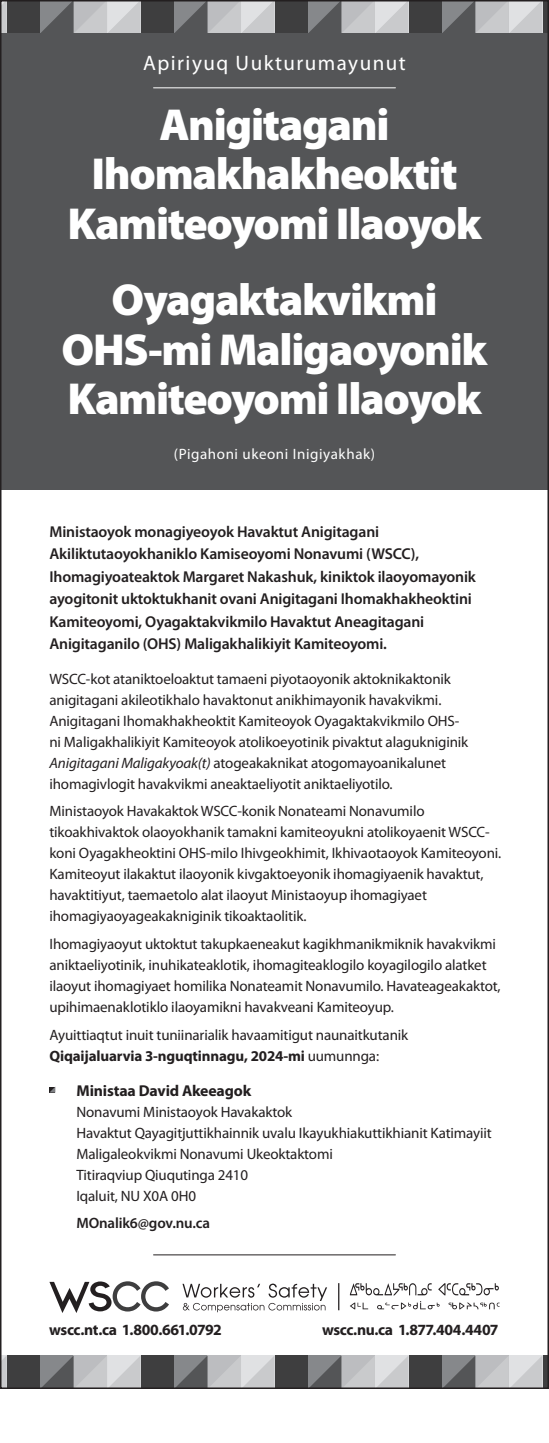
<style>
.page{position:relative;width:549px;height:1443px;background:#fff}
.page>*{position:absolute;margin:0;border:0;box-sizing:border-box;transform-origin:0 0}
.t1{font:900 45px/49.5px "Myriad Pro";letter-spacing:-.03em;color:#fff;text-align:center}
.t2{font:21px "Myriad Pro";letter-spacing:.07em;color:#fff}
.t3{font:600 15.75px/22.5px "Myriad Pro";letter-spacing:-.01em;color:#231f20}
.t4{font:700 15.75px "Myriad Pro";letter-spacing:-.01em;color:#231f20}
.t5{font:700 15.6px "Myriad Pro";letter-spacing:-.03em;color:#231f20}
.t6{font:15px/21px "Myriad Pro";letter-spacing:-.01em;color:#231f20}
.t7{font:15px "Myriad Pro";letter-spacing:.04em;color:#fff}
.t8{font:600 15px "Myriad Pro";letter-spacing:-.01em;color:#231f20}
.s1{font-style:italic}
.s2{font-weight:700}
</style>
<div class="page">
<div style="left:7px;top:0;width:33px;height:33px;background:#3e3e3f"></div>
<div style="left:141px;top:0;width:33px;height:33px;background:#3e3e3f"></div>
<div style="left:274px;top:0;width:34px;height:33px;background:#3e3e3f"></div>
<div style="left:408px;top:0;width:34px;height:33px;background:#3e3e3f"></div>
<svg style="left:542px;top:0;width:7px;height:33px"></svg>
<svg style="left:40px;top:3px;width:101px;height:30px;background:#abacae"></svg>
<svg style="left:3px;top:3px;width:4px;height:30px"></svg>
<svg style="left:174px;top:3px;width:100px;height:30px;background:#abacae"></svg>
<svg style="left:308px;top:3px;width:100px;height:30px;background:#abacae"></svg>
<svg style="left:442px;top:3px;width:100px;height:30px;background:#abacae"></svg>
<div style="left:7px;top:1355px;width:33px;height:34px;background:#3e3e3f"></div>
<div style="left:141px;top:1355px;width:33px;height:34px;background:#3e3e3f"></div>
<div style="left:274px;top:1355px;width:34px;height:34px;background:#3e3e3f"></div>
<div style="left:408px;top:1355px;width:34px;height:34px;background:#3e3e3f"></div>
<svg style="left:542px;top:1355px;width:7px;height:34px"></svg>
<svg style="left:40px;top:1355px;width:101px;height:31px;background:#adaeb0"></svg>
<svg style="left:3px;top:1355px;width:4px;height:31px"></svg>
<svg style="left:174px;top:1355px;width:100px;height:31px;background:#acaeb0"></svg>
<svg style="left:308px;top:1355px;width:100px;height:31px;background:#acaeb0"></svg>
<svg style="left:442px;top:1355px;width:100px;height:31px;background:#acaeb0"></svg>
<div style="left:0;top:33px;width:549px;height:457px;background:#545557"></div>
<hr style="left:154px;top:87px;width:241px;height:1px;background:#fff">
<svg style="left:49px;top:1281px;width:451px;height:32px"></svg>
<hr style="left:154px;top:1254px;width:241px;height:1px;background:#231f20">
<svg style="left:49px;top:1087px;width:6px;height:5px"></svg>
<h2 class="t2" style="left:143px;top:50px;width:264px">Apiriyuq Uukturumayunut</h2>
<h1 class="t1" style="left:68px;top:98px;width:416px">Anigitagani<br>Ihomakhakheoktit<br>Kamiteoyomi Ilaoyok</h1>
<h1 class="t1" style="left:62px;top:273px;width:427px">Oyagaktakvikmi<br>OHS-mi Maligaoyonik<br>Kamiteoyomi Ilaoyok</h1>
<p class="t7" style="left:174px;top:445px;width:203px">(Pigahoni ukeoni Inigiyakhak)</p>
<p class="t3" style="left:49px;top:520px;width:428px">Ministaoyok monagiyeoyok Havaktut Anigitagani Akiliktutaoyokhaniklo Kamiseoyomi Nonavumi (WSCC), Ihomagiyoateaktok Margaret Nakashuk, kiniktok ilaoyomayonik ayogitonit uktoktukhanit ovani Anigitagani Ihomakhakheoktini Kamiteoyomi, Oyagaktakvikmilo Havaktut Aneagitagani Anigitaganilo (OHS) Maligakhalikiyit Kamiteoyomi.</p>
<p class="t6" style="left:49px;top:668px;width:420px">WSCC-kot ataniktoeloaktut tamaeni piyotaoyonik aktoknikaktonik anigitagani akileotikhalo havaktonut anikhimayonik havakvikmi.<br>Anigitagani Ihomakhakheoktit Kamiteoyok Oyagaktakvikmilo OHS&shy;ni Maligakhalikiyit Kamiteoyok atolikoeyotinik pivaktut alagukniginik <span class="s1">Anigitagani Maligakyoak(t)</span> atogeakaknikat atogomayoanikalunet ihomagivlogit havakvikmi aneaktaeliyotit aniktaeliyotilo.</p>
<p class="t6" style="left:49px;top:800px;width:453px">Ministaoyok Havakaktok WSCC-konik Nonateami Nonavumilo tikoakhivaktok olaoyokhanik tamakni kamiteoyukni atolikoyaenit WSCC&shy;koni Oyagakheoktini OHS-milo Ihivgeokhimit, Ikhivaotaoyok Kamiteoyoni.<br>Kamiteoyut ilakaktut ilaoyonik kivgaktoeyonik ihomagiyaenik havaktut, havaktitiyut, taemaetolo alat ilaoyut Ministaoyup ihomagiyaet ihomagiyaoyageakakniginik tikoaktaolitik.</p>
<p class="t6" style="left:49px;top:933px;width:453px">Ihomagiyaoyut uktoktut takupkaeneakut kagikhmanikmiknik havakvikmi aniktaeliyotinik, inuhikateaklotik, ihomagiteaklogilo koyagilogilo alatket ilaoyut ihomagiyaet homilika Nonateamit Nonavumilo. Havateageakaktot, upihimaenaklotiklo ilaoyamikni havakveani Kamiteoyup.</p>
<p class="t6" style="left:49px;top:1024px;width:360px">Ayuittiaqtut inuit tuniinarialik havaamitigut naunaitkutanik<br><span class="s2">Qiqaijaluarvia 3-nguqtinnagu, 2024-mi</span> uumunnga:</p>
<p class="t4" style="left:76px;top:1080px;width:176px">Ministaa David Akeeagok</p>
<p class="t6" style="left:76px;top:1100px;width:417px">Nonavumi Ministaoyok Havakaktok<br>Havaktut Qayagitjuttikhainnik uvalu Ikayukhiakuttikhianit Katimayiit Maligaleokvikmi Nonavumi Ukeoktaktomi<br>Titiraqviup Qiuqutinga 2410<br>Iqaluit, NU X0A 0H0</p>
<p class="t8" style="left:76px;top:1213px;width:135px">MOnalik6@gov.nu.ca</p>
<p class="t5" style="left:49px;top:1319px;width:174px">wscc.nt.ca 1.800.661.0792</p>
<p class="t5" style="left:322px;top:1319px;width:178px">wscc.nu.ca 1.877.404.4407</p>
</div>
